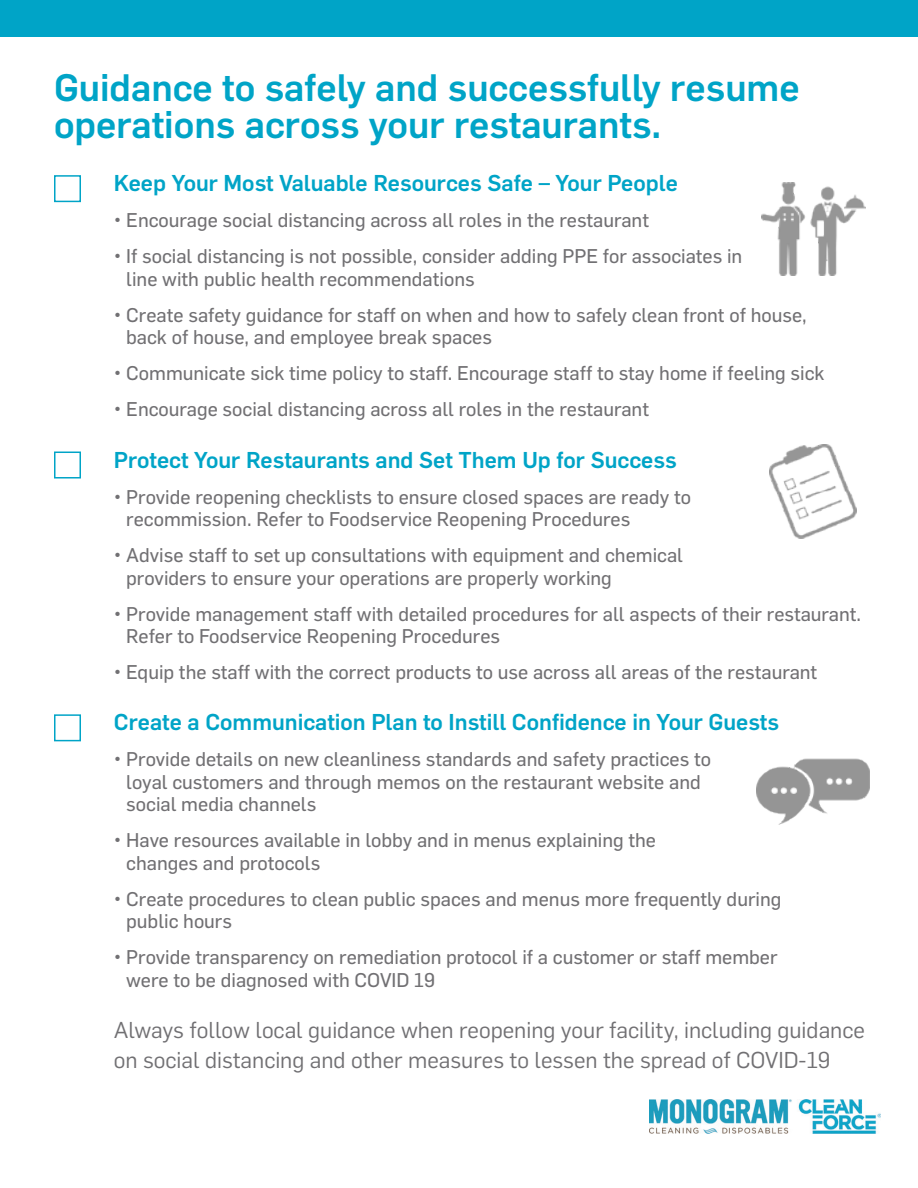
<style>
.page{position:relative;width:918px;height:1188px;background:#fff}
.page>*{position:absolute;margin:0;border:0;box-sizing:border-box;transform-origin:0 0}
.t1{font:500 37.5px/36.5px "Flama";color:#00a4c7}
.t2{font:500 22.5px "Flama";color:#00a4c7}
.t3{font:22.5px/30px "Flama";color:#717073}
.t4{font:19.5px/22.5px "Flama Basic";color:#717073}
</style>
<div class="page">
<div style="left:0;top:0;width:918px;height:36px;background:#00a4c7"></div>
<div style="left:54px;top:175px;width:27px;height:27px;border:2px solid #00a4c7"></div>
<div style="left:54px;top:452px;width:27px;height:27px;border:2px solid #00a4c7"></div>
<div style="left:54px;top:714px;width:27px;height:27px;border:2px solid #00a4c7"></div>
<img style="left:769px;top:444px;width:88px;height:95px">
<img style="left:756px;top:758px;width:114px;height:66px">
<img style="left:761px;top:183px;width:104px;height:93px">
<img style="left:650px;top:1099px;width:230px;height:35px">
<p class="t1" style="left:54px;top:67px;width:747px">Guidance to safely and successfully resume operations across your restaurants.</p>
<p class="t2" style="left:114px;top:167px;width:566px">Keep Your Most Valuable Resources Safe – Your People</p>
<p class="t4" style="left:114px;top:208px;width:537px">• Encourage social distancing across all roles in the restaurant</p>
<p class="t4" style="left:126px;top:244px;width:618px;text-indent:-12px">• If social distancing is not possible, consider adding PPE for associates in line with public health recommendations</p>
<p class="t4" style="left:126px;top:302px;width:682px;text-indent:-12px">• Create safety guidance for staff on when and how to safely clean front of house, back of house, and employee break spaces</p>
<p class="t4" style="left:114px;top:361px;width:712px">• Communicate sick time policy to staff. Encourage staff to stay home if feeling sick</p>
<p class="t4" style="left:114px;top:397px;width:537px">• Encourage social distancing across all roles in the restaurant</p>
<p class="t2" style="left:114px;top:443px;width:564px">Protect Your Restaurants and Set Them Up for Success</p>
<p class="t4" style="left:126px;top:484px;width:566px;text-indent:-12px">• Provide reopening checklists to ensure closed spaces are ready to recommission. Refer to Foodservice Reopening Procedures</p>
<p class="t4" style="left:126px;top:543px;width:558px;text-indent:-12px">• Advise staff to set up consultations with equipment and chemical providers to ensure your operations are properly working</p>
<p class="t4" style="left:126px;top:601px;width:736px;text-indent:-12px">• Provide management staff with detailed procedures for all aspects of their restaurant.<br>Refer to Foodservice Reopening Procedures</p>
<p class="t4" style="left:114px;top:660px;width:705px">• Equip the staff with the correct products to use across all areas of the restaurant</p>
<p class="t2" style="left:114px;top:706px;width:667px">Create a Communication Plan to Instill Confidence in Your Guests</p>
<p class="t4" style="left:126px;top:747px;width:586px;text-indent:-12px">• Provide details on new cleanliness standards and safety practices to loyal customers and through memos on the restaurant website and social media channels</p>
<p class="t4" style="left:126px;top:828px;width:531px;text-indent:-12px">• Have resources available in lobby and in menus explaining the changes and protocols</p>
<p class="t4" style="left:126px;top:887px;width:657px;text-indent:-12px">• Create procedures to clean public spaces and menus more frequently during public hours</p>
<p class="t4" style="left:126px;top:945px;width:653px;text-indent:-12px">• Provide transparency on remediation protocol if a customer or staff member were to be diagnosed with COVID 19</p>
<p class="t3" style="left:114px;top:1014px;width:753px">Always follow local guidance when reopening your facility, including guidance on social distancing and other measures to lessen the spread of COVID-19</p>
</div>
